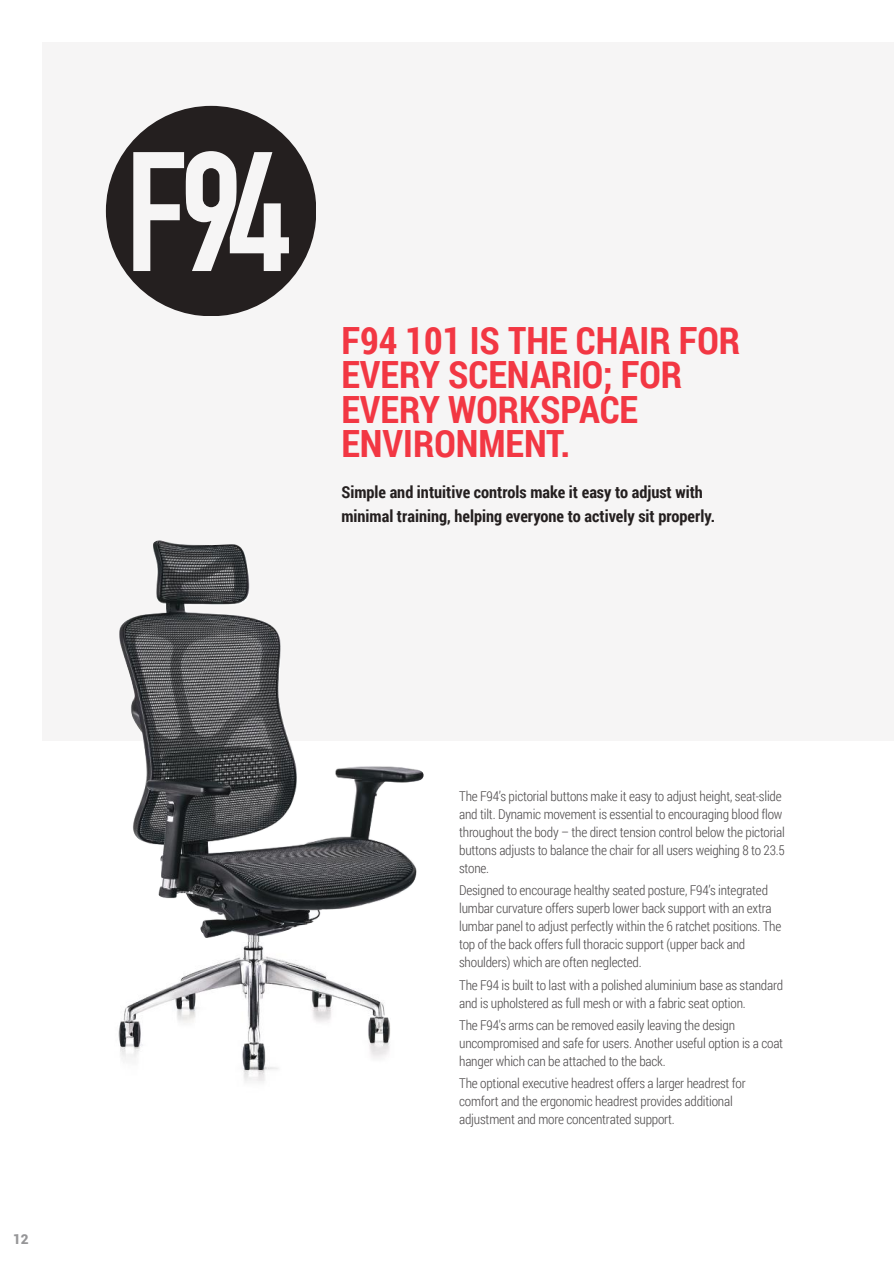
<style>
.page{position:relative;width:894px;height:1264px;background:#fff}
.page>*{position:absolute;margin:0;border:0;box-sizing:border-box;transform-origin:0 0}
.t1{font:700 37.5px/34.5px "Roboto Condensed";color:#f23743}
.t2{font:700 16.5px/24px "Roboto Condensed";color:#241f1f}
.t3{font:300 13.5px/18px "Roboto Condensed";letter-spacing:-.015em;color:#4e4b4c}
.t4{font:900 13.5px "Roboto";color:#969698}
</style>
<div class="page">
<div style="left:42px;top:42px;width:851px;height:698px;background:#f6f5f5"></div>
<svg style="left:106px;top:106px;width:210px;height:210px"></svg>
<img style="left:119px;top:540px;width:305px;height:402px">
<img style="left:118px;top:942px;width:273px;height:140px">
<p class="t4" style="left:13px;top:1231px;width:17px">12</p>
<h1 class="t1" style="left:341px;top:322px;width:400px">F94 101 IS THE CHAIR FOR<br>EVERY SCENARIO; FOR<br>EVERY WORKSPACE<br>ENVIRONMENT.</h1>
<p class="t2" style="left:341px;top:479px;width:375px">Simple and intuitive controls make it easy to adjust with minimal training, helping everyone to actively sit properly.</p>
<p class="t3" style="left:459px;top:786px;width:327px">The F94’s pictorial buttons make it easy to adjust height, seat-slide and tilt. Dynamic movement is essential to encouraging blood flow throughout the body – the direct tension control below the pictorial buttons adjusts to balance the chair for all users weighing 8 to 23.5 stone.</p>
<p class="t3" style="left:459px;top:881px;width:323px">Designed to encourage healthy seated posture, F94’s integrated lumbar curvature offers superb lower back support with an extra lumbar panel to adjust perfectly within the 6 ratchet positions. The top of the back offers full thoracic support (upper back and shoulders) which are often neglected.</p>
<p class="t3" style="left:459px;top:975px;width:325px">The F94 is built to last with a polished aluminium base as standard and is upholstered as full mesh or with a fabric seat option.</p>
<p class="t3" style="left:459px;top:1015px;width:325px">The F94's arms can be removed easily leaving the design uncompromised and safe for users. Another useful option is a coat hanger which can be attached to the back.</p>
<p class="t3" style="left:459px;top:1073px;width:288px">The optional executive headrest offers a larger headrest for comfort and the ergonomic headrest provides additional adjustment and more concentrated support.</p>
</div>
